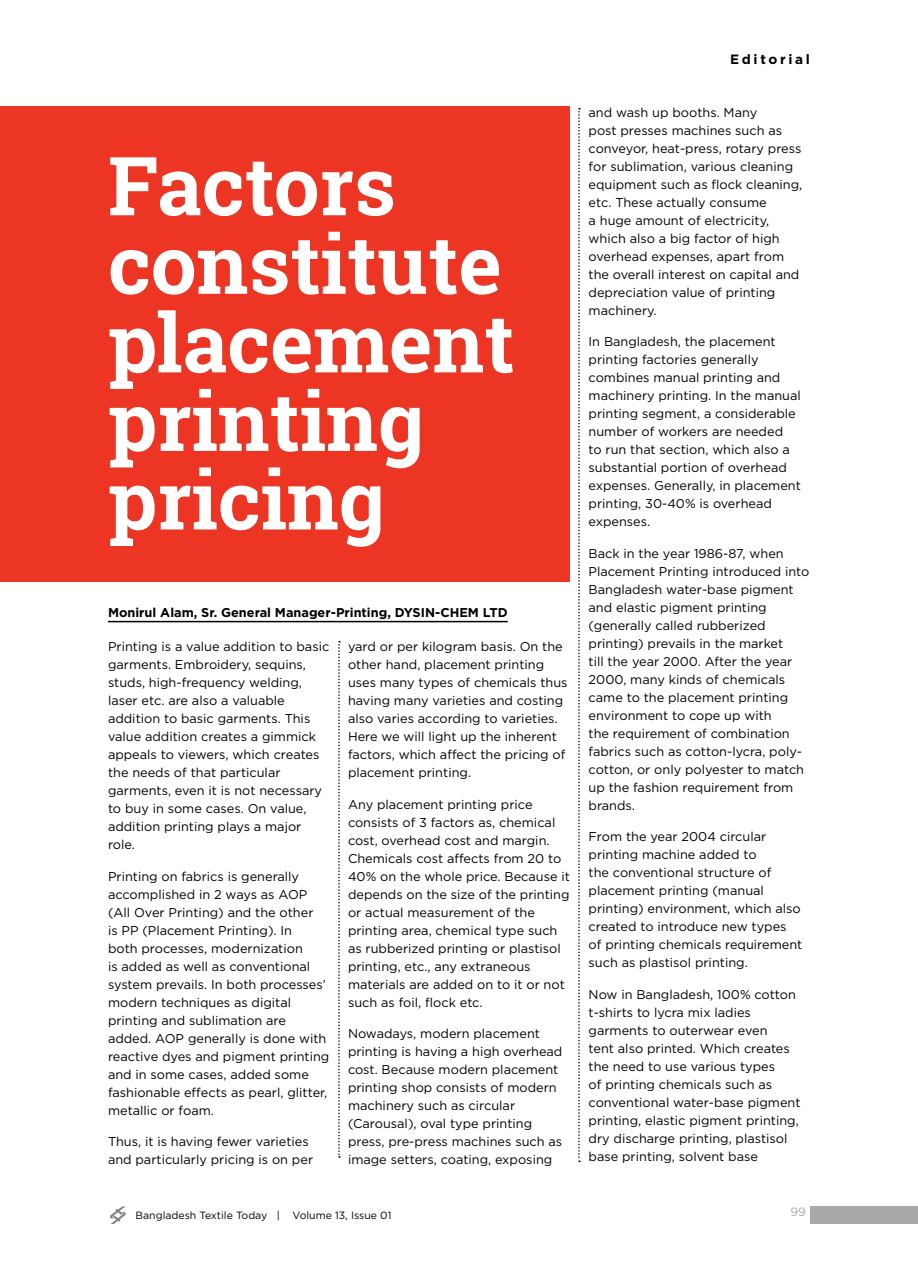
<style>
.page{position:relative;width:918px;height:1269px;background:#fff}
.page>*{position:absolute;margin:0;border:0;box-sizing:border-box;transform-origin:0 0}
.t1{font:700 81.45px/78.6px "Roboto Slab";color:#fff}
.t2{font:700 13.5px "Gotham";letter-spacing:.2em;color:#000}
.t3{font:12.75px/18px "Gotham";color:#000}
.t4{font:700 12.75px "Gotham";color:#000}
.t5{font:12px "Gotham";color:#a7a9ab}
.t6{font:10.5px "Gotham";color:#000}
</style>
<div class="page">
<div style="left:0;top:106px;width:570px;height:476px;background:#ed3523"></div>
<hr style="left:108px;top:621px;width:400px;height:1px;background:#000">
<svg style="left:578px;top:108px;width:2px;height:1054px"></svg>
<svg style="left:338px;top:641px;width:2px;height:517px"></svg>
<svg style="left:110px;top:1206px;width:16px;height:18px"></svg>
<div style="left:810px;top:1206px;width:108px;height:18px;background:#a7a9ab"></div>
<h1 class="t1" style="left:108px;top:146px;width:408px">Factors constitute placement printing pricing</h1>
<p class="t4" style="left:108px;top:604px;width:401px">Monirul Alam, Sr. General Manager-Printing, DYSIN-CHEM LTD</p>
<p class="t3" style="left:108px;top:637px;width:223px">Printing is a value addition to basic garments. Embroidery, sequins, studs, high-frequency welding, laser etc. are also a valuable addition to basic garments. This value addition creates a gimmick appeals to viewers, which creates the needs of that particular garments, even it is not necessary to buy in some cases. On value, addition printing plays a major role.</p>
<p class="t3" style="left:108px;top:867px;width:223px">Printing on fabrics is generally accomplished in 2 ways as AOP (All Over Printing) and the other<br>is PP (Placement Printing). In<br>both processes, modernization<br>is added as well as conventional system prevails. In both processes’ modern techniques as digital printing and sublimation are added. AOP generally is done with reactive dyes and pigment printing and in some cases, added some fashionable effects as pearl, glitter, metallic or foam.</p>
<p class="t3" style="left:108px;top:1132px;width:207px">Thus, it is having fewer varieties and particularly pricing is on per</p>
<p class="t3" style="left:348px;top:637px;width:221px">yard or per kilogram basis. On the other hand, placement printing uses many types of chemicals thus having many varieties and costing also varies according to varieties.<br>Here we will light up the inherent factors, which affect the pricing of placement printing.</p>
<p class="t3" style="left:348px;top:795px;width:224px">Any placement printing price consists of 3 factors as, chemical cost, overhead cost and margin.<br>Chemicals cost affects from 20 to<br>40% on the whole price. Because it depends on the size of the printing or actual measurement of the printing area, chemical type such as rubberized printing or plastisol printing, etc., any extraneous materials are added on to it or not such as foil, flock etc.</p>
<p class="t3" style="left:348px;top:1025px;width:216px">Nowadays, modern placement printing is having a high overhead cost. Because modern placement printing shop consists of modern machinery such as circular (Carousal), oval type printing press, pre-press machines such as image setters, coating, exposing</p>
<p class="t2" style="left:730px;top:51px;width:81px">Editorial</p>
<p class="t3" style="left:589px;top:103px;width:215px">and wash up booths. Many<br>post presses machines such as conveyor, heat-press, rotary press for sublimation, various cleaning equipment such as flock cleaning, etc. These actually consume<br>a huge amount of electricity, which also a big factor of high overhead expenses, apart from the overall interest on capital and depreciation value of printing machinery.</p>
<p class="t3" style="left:589px;top:333px;width:214px">In Bangladesh, the placement printing factories generally combines manual printing and machinery printing. In the manual printing segment, a considerable number of workers are needed<br>to run that section, which also a substantial portion of overhead expenses. Generally, in placement printing, 30-40% is overhead expenses.</p>
<p class="t3" style="left:589px;top:544px;width:222px">Back in the year 1986-87, when<br>Placement Printing introduced into<br>Bangladesh water-base pigment and elastic pigment printing (generally called rubberized printing) prevails in the market<br>till the year 2000. After the year<br>2000, many kinds of chemicals came to the placement printing environment to cope up with<br>the requirement of combination fabrics such as cotton-lycra, poly&shy;cotton, or only polyester to match up the fashion requirement from brands.</p>
<p class="t3" style="left:589px;top:828px;width:215px">From the year 2004 circular printing machine added to<br>the conventional structure of placement printing (manual printing) environment, which also created to introduce new types of printing chemicals requirement such as plastisol printing.</p>
<p class="t3" style="left:589px;top:985px;width:214px">Now in Bangladesh, 100% cotton t-shirts to lycra mix ladies garments to outerwear even<br>tent also printed. Which creates the need to use various types<br>of printing chemicals such as conventional water-base pigment printing, elastic pigment printing, dry discharge printing, plastisol base printing, solvent base</p>
<p class="t6" style="left:136px;top:1209px;width:257px">Bangladesh Textile Today | Volume 13, Issue 01</p>
<p class="t5" style="left:790px;top:1204px;width:17px">99</p>
</div>
